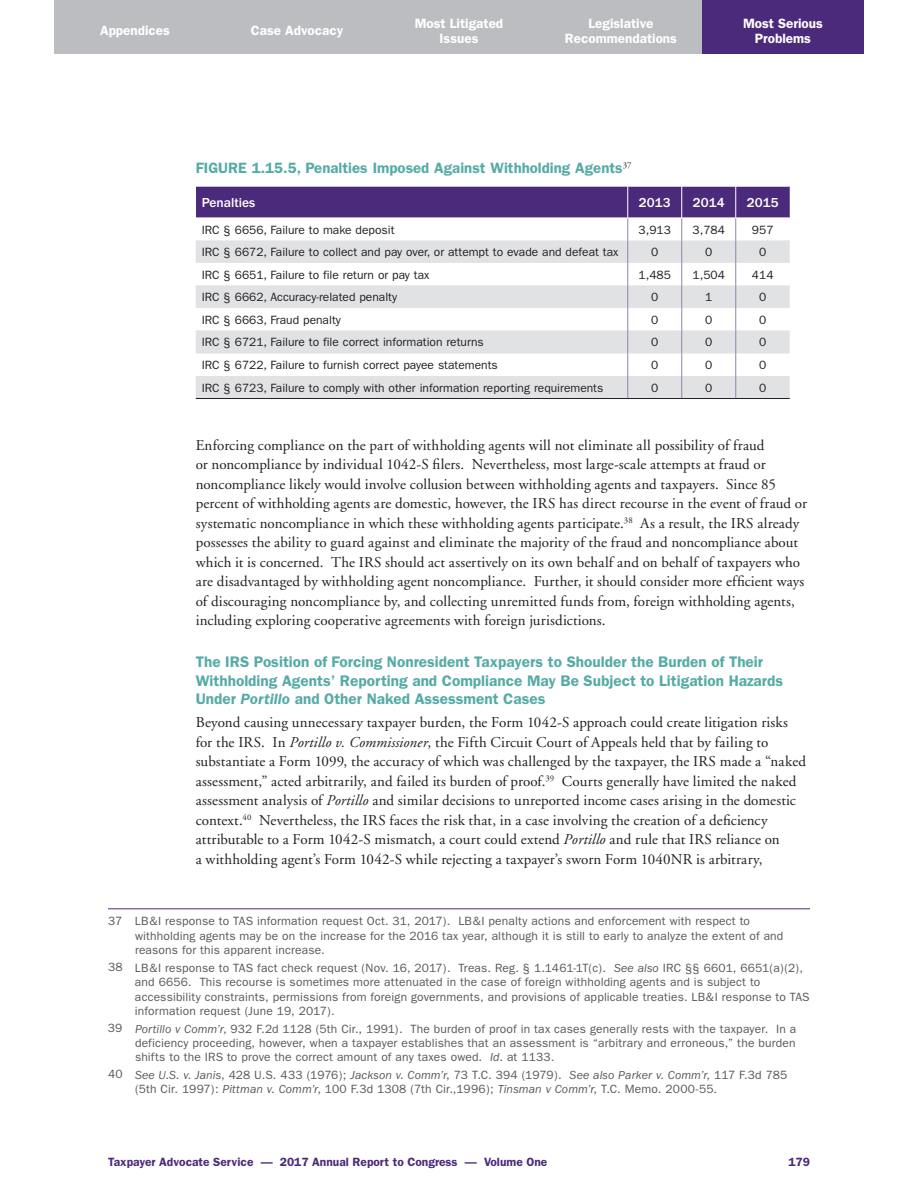
<style>
.page{position:relative;width:918px;height:1188px;background:#fff}
.page>*{position:absolute;margin:0;border:0;box-sizing:border-box;transform-origin:0 0}
.Subhead_2{font:600 15.3px/18.8px "Franklin Gothic";color:#56aba6}
.Body_Text{font:15px/19.5px "Adobe Garamond";letter-spacing:.01em;color:#231f20}
.Table_Figure_Title{font:600 15px "Franklin Gothic";color:#56aba6}
.t1{font:600 13.5px/15px "Franklin Gothic";color:#fff;text-align:center}
.Table_Head-center{font:500 13.5px "Franklin Gothic";color:#fff}
.Table_Head-left{font:500 13.5px "Franklin Gothic";color:#fff}
.IGNORE_Footnote{font:12px/14.4px "Franklin Gothic";letter-spacing:.015em;color:#57585a}
.Table_Text-left{font:12px "Franklin Gothic";color:#231f20}
.t2{font:600 12px "Franklin Gothic";color:#4c2a7b}
.s1{font-style:italic}
</style>
<div class="page">
<div style="left:702px;top:0;width:162px;height:54px;background:#4c2a7b"></div>
<div style="left:540px;top:0;width:162px;height:54px;background:#bcbdc0"></div>
<div style="left:378px;top:0;width:162px;height:54px;background:#bcbdc0"></div>
<div style="left:54px;top:0;width:162px;height:54px;background:#bcbdc0"></div>
<div style="left:216px;top:0;width:162px;height:54px;background:#bcbdc0"></div>
<div style="left:196px;top:186px;width:432px;height:32px;background:#4c2a7b"></div>
<svg style="left:196px;top:240px;width:431px;height:158px;fill:#e1e2e4"></svg>
<svg style="left:627px;top:187px;width:163px;height:211px"></svg>
<hr style="left:196px;top:186px;width:432px;height:1px;background:#fff">
<hr style="left:196px;top:218px;width:432px;height:1px;background:#fff">
<hr style="left:627px;top:186px;width:1px;height:32px;background:#fff">
<hr style="left:628px;top:218px;width:54px;height:1px;background:#fff">
<hr style="left:682px;top:218px;width:54px;height:1px;background:#fff">
<hr style="left:736px;top:218px;width:54px;height:1px;background:#fff">
<hr style="left:196px;top:398px;width:432px;height:1px;background:#231f20">
<hr style="left:628px;top:398px;width:54px;height:1px;background:#231f20">
<hr style="left:682px;top:398px;width:54px;height:1px;background:#231f20">
<hr style="left:736px;top:398px;width:54px;height:1px;background:#231f20">
<hr style="left:108px;top:909px;width:702px;height:1px;background:#4c2a7b">
<p class="t1" style="left:100px;top:23px;width:71px">Appendices</p>
<p class="t1" style="left:251px;top:23px;width:94px">Case Advocacy</p>
<p class="t1" style="left:415px;top:16px;width:90px">Most Litigated<br>Issues</p>
<p class="t1" style="left:565px;top:16px;width:114px">Legislative<br>Recommendations</p>
<p class="t1" style="left:743px;top:16px;width:81px">Most Serious<br>Problems</p>
<p class="Table_Figure_Title" style="left:196px;top:159px;width:437px">FIGURE 1.15.5, Penalties Imposed Against Withholding Agents<sup>37</sup></p>
<p class="Table_Head-left" style="left:202px;top:195px;width:55px">Penalties</p>
<p class="Table_Head-center" style="left:639px;top:195px;width:33px">2013</p>
<p class="Table_Head-center" style="left:693px;top:195px;width:33px">2014</p>
<p class="Table_Head-center" style="left:747px;top:195px;width:33px">2015</p>
<p class="Table_Text-left" style="left:202px;top:223px;width:194px">IRC § 6656, Failure to make deposit</p>
<p class="Table_Text-left" style="left:639px;top:223px;width:34px">3,913</p>
<p class="Table_Text-left" style="left:693px;top:223px;width:34px">3,784</p>
<p class="Table_Text-left" style="left:752px;top:223px;width:23px">957</p>
<p class="Table_Text-left" style="left:202px;top:245px;width:418px">IRC § 6672, Failure to collect and pay over, or attempt to evade and defeat tax</p>
<p class="Table_Text-left" style="left:651px;top:245px;width:9px">0</p>
<p class="Table_Text-left" style="left:705px;top:245px;width:9px">0</p>
<p class="Table_Text-left" style="left:759px;top:245px;width:9px">0</p>
<p class="Table_Text-left" style="left:202px;top:268px;width:229px">IRC § 6651, Failure to file return or pay tax</p>
<p class="Table_Text-left" style="left:639px;top:268px;width:34px">1,485</p>
<p class="Table_Text-left" style="left:693px;top:268px;width:34px">1,504</p>
<p class="Table_Text-left" style="left:752px;top:268px;width:23px">414</p>
<p class="Table_Text-left" style="left:202px;top:290px;width:197px">IRC § 6662, Accuracy-related penalty</p>
<p class="Table_Text-left" style="left:651px;top:290px;width:9px">0</p>
<p class="Table_Text-left" style="left:705px;top:290px;width:9px">1</p>
<p class="Table_Text-left" style="left:759px;top:290px;width:9px">0</p>
<p class="Table_Text-left" style="left:202px;top:313px;width:141px">IRC § 6663, Fraud penalty</p>
<p class="Table_Text-left" style="left:651px;top:313px;width:9px">0</p>
<p class="Table_Text-left" style="left:705px;top:313px;width:9px">0</p>
<p class="Table_Text-left" style="left:759px;top:313px;width:9px">0</p>
<p class="Table_Text-left" style="left:202px;top:335px;width:284px">IRC § 6721, Failure to file correct information returns</p>
<p class="Table_Text-left" style="left:651px;top:335px;width:9px">0</p>
<p class="Table_Text-left" style="left:705px;top:335px;width:9px">0</p>
<p class="Table_Text-left" style="left:759px;top:335px;width:9px">0</p>
<p class="Table_Text-left" style="left:202px;top:358px;width:298px">IRC § 6722, Failure to furnish correct payee statements</p>
<p class="Table_Text-left" style="left:651px;top:358px;width:9px">0</p>
<p class="Table_Text-left" style="left:705px;top:358px;width:9px">0</p>
<p class="Table_Text-left" style="left:759px;top:358px;width:9px">0</p>
<p class="Table_Text-left" style="left:202px;top:381px;width:403px">IRC § 6723, Failure to comply with other information reporting requirements</p>
<p class="Table_Text-left" style="left:651px;top:381px;width:9px">0</p>
<p class="Table_Text-left" style="left:705px;top:381px;width:9px">0</p>
<p class="Table_Text-left" style="left:759px;top:381px;width:9px">0</p>
<p class="Body_Text" style="left:196px;top:435px;width:613px">Enforcing compliance on the part of withholding agents will not eliminate all possibility of fraud<br>or noncompliance by individual 1042-S filers. Nevertheless, most large-scale attempts at fraud or noncompliance likely would involve collusion between withholding agents and taxpayers. Since 85 percent of withholding agents are domestic, however, the IRS has direct recourse in the event of fraud or systematic noncompliance in which these withholding agents participate. <sup>38</sup> As a result, the IRS already possesses the ability to guard against and eliminate the majority of the fraud and noncompliance about which it is concerned. The IRS should act assertively on its own behalf and on behalf of taxpayers who are disadvantaged by withholding agent noncompliance. Further, it should consider more efficient ways of discouraging noncompliance by, and collecting unremitted funds from, foreign withholding agents, including exploring cooperative agreements with foreign jurisdictions.</p>
<p class="Subhead_2" style="left:196px;top:652px;width:589px">The IRS Position of Forcing Nonresident Taxpayers to Shoulder the Burden of Their<br>Withholding Agents’ Reporting and Compliance May Be Subject to Litigation Hazards<br>Under <span class="s1">Portillo</span> and Other Naked Assessment Cases</p>
<p class="Body_Text" style="left:196px;top:713px;width:612px">Beyond causing unnecessary taxpayer burden, the Form 1042-S approach could create litigation risks for the IRS. In <span class="s1">Portillo v. Commissioner</span>, the Fifth Circuit Court of Appeals held that by failing to substantiate a Form 1099, the accuracy of which was challenged by the taxpayer, the IRS made a “naked assessment,” acted arbitrarily, and failed its burden of proof. <sup>39</sup> Courts generally have limited the naked assessment analysis of <span class="s1">Portillo</span> and similar decisions to unreported income cases arising in the domestic context. <sup>40</sup> Nevertheless, the IRS faces the risk that, in a case involving the creation of a deficiency attributable to a Form 1042-S mismatch, a court could extend <span class="s1">Portillo</span> and rule that IRS reliance on<br>a withholding agent’s Form 1042-S while rejecting a taxpayer’s sworn Form 1040NR is arbitrary,</p>
<p class="IGNORE_Footnote" style="left:135px;top:914px;width:650px;text-indent:-27px">37 LB&amp;I response to TAS information request Oct. 31, 2017). LB&amp;I penalty actions and enforcement with respect to withholding agents may be on the increase for the 2016 tax year, although it is still to early to analyze the extent of and reasons for this apparent increase.</p>
<p class="IGNORE_Footnote" style="left:135px;top:961px;width:676px;text-indent:-27px">38 LB&amp;I response to TAS fact check request (Nov. 16, 2017). Treas. Reg. § 1.1461-1T(c). <span class="s1">See also</span> IRC §§ 6601, 6651(a)(2), and 6656. This recourse is sometimes more attenuated in the case of foreign withholding agents and is subject to accessibility constraints, permissions from foreign governments, and provisions of applicable treaties. LB&amp;I response to TAS information request (June 19, 2017).</p>
<p class="IGNORE_Footnote" style="left:135px;top:1021px;width:663px;text-align:justify;text-indent:-27px">39 <span class="s1">Portillo v Comm’r</span>, 932 F.2d 1128 (5th Cir., 1991). The burden of proof in tax cases generally rests with the taxpayer. In a deficiency proceeding, however, when a taxpayer establishes that an assessment is “arbitrary and erroneous,” the burden shifts to the IRS to prove the correct amount of any taxes owed. <span class="s1">Id</span>. at 1133.</p>
<p class="IGNORE_Footnote" style="left:135px;top:1068px;width:654px;text-indent:-27px">40 <span class="s1">See U.S. v. Janis</span>, 428 U.S. 433 (1976); <span class="s1">Jackson v. Comm’r</span>, 73 T.C. 394 (1979). <span class="s1">See also Parker v. Comm’r</span>, 117 F.3d 785 (5th Cir. 1997): <span class="s1">Pittman v. Comm’r</span>, 100 F.3d 1308 (7th Cir.,1996); <span class="s1">Tinsman v Comm’r</span>, T.C. Memo. 2000-55.</p>
<p class="t2" style="left:108px;top:1154px;width:441px">Taxpayer Advocate Service — 2017 Annual Report to Congress — Volume One</p>
<p class="t2" style="left:788px;top:1154px;width:23px">179</p>
</div>
